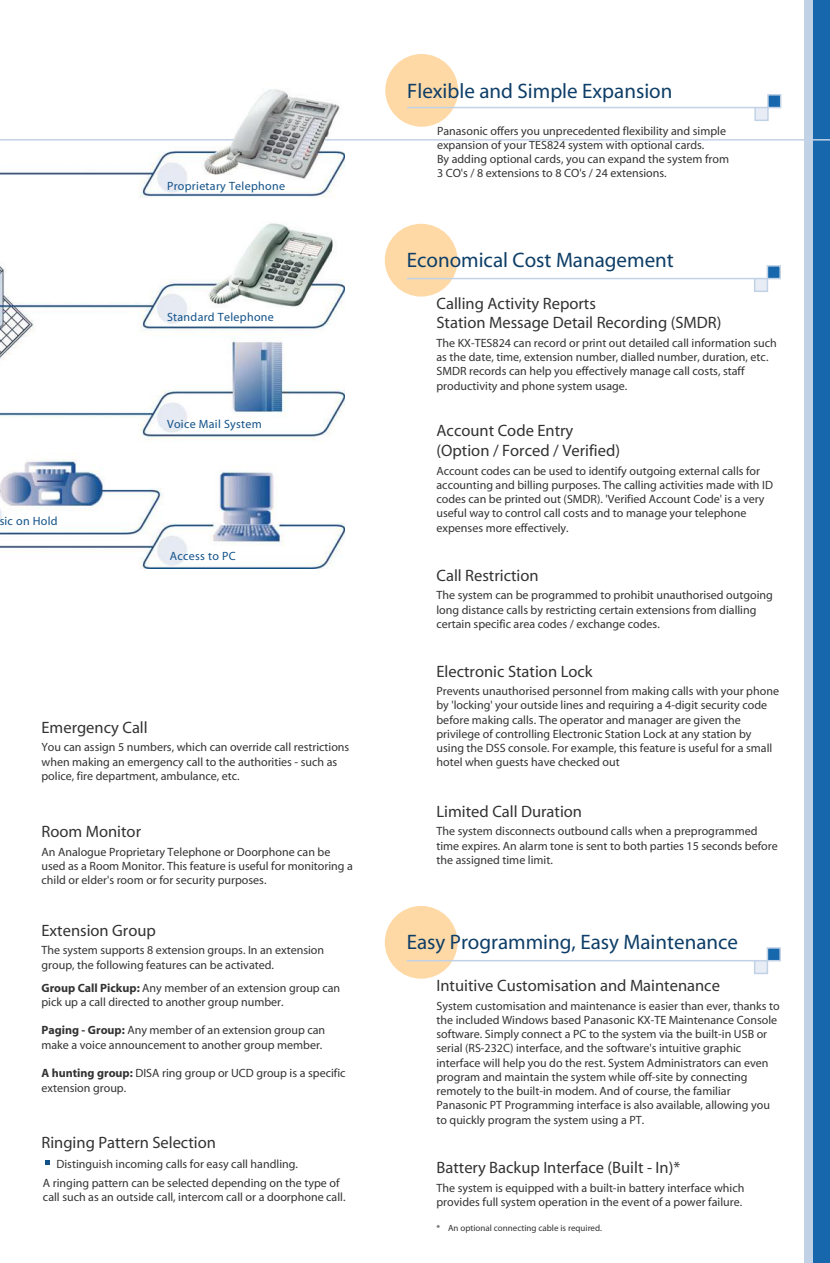
<style>
.page{position:relative;width:830px;height:1263px;background:#fff}
.page>*{position:absolute;margin:0;border:0;box-sizing:border-box;transform-origin:0 0}
.t1{font:21px "Myriad";color:#0e3e67}
.t2{font:16.5px/19.5px "Myriad";color:#333}
.t3{font:12px/14.2px "Myriad";color:#333}
.t4{font:12px "Myriad";letter-spacing:.025em;color:#125289}
.t5{font:9px "Myriad";color:#333}
.s1{font-weight:700}
</style>
<div class="page">
<img style="left:0;top:89px;width:345px;height:480px">
<div style="left:804px;top:0;width:25px;height:1263px;background:#c2d2e6"></div>
<div style="left:812px;top:0;width:17px;height:1263px;background:#1767ac"></div>
<div style="left:385px;top:54px;width:73px;height:73px;background:#fed9a6;border-radius:50%"></div>
<div style="left:384px;top:224px;width:73px;height:73px;background:#fed9a6;border-radius:50%"></div>
<svg style="left:406px;top:264px;width:375px;height:29px"></svg>
<div style="left:384px;top:906px;width:73px;height:73px;background:#fed9a6;border-radius:50%"></div>
<svg style="left:406px;top:946px;width:375px;height:29px"></svg>
<svg style="left:45px;top:1160px;width:4px;height:5px"></svg>
<svg style="left:407px;top:94px;width:374px;height:28px"></svg>
<hr style="left:325px;top:139px;width:504px;height:2px;background:#c2d2e6">
<hr style="left:0;top:139px;width:234px;height:2px;background:#c2d2e6">
<p class="t4" style="left:167px;top:180px;width:119px">Proprietary Telephone</p>
<p class="t4" style="left:167px;top:311px;width:108px">Standard Telephone</p>
<p class="t4" style="left:-1px;top:515px;width:60px">sic on Hold</p>
<p class="t4" style="left:167px;top:418px;width:96px">Voice Mail System</p>
<p class="t4" style="left:170px;top:550px;width:67px">Access to PC</p>
<h2 class="t2" style="left:41px;top:718px;width:108px">Emergency Call</h2>
<p class="t3" style="left:41px;top:741px;width:309px">You can assign 5 numbers, which can override call restrictions when making an emergency call to the authorities - such as police, fire department, ambulance, etc.</p>
<h2 class="t2" style="left:41px;top:823px;width:101px">Room Monitor</h2>
<p class="t3" style="left:41px;top:845px;width:313px">An Analogue Proprietary Telephone or Doorphone can be used as a Room Monitor. This feature is useful for monitoring a child or elder's room or for security purposes.</p>
<h2 class="t2" style="left:41px;top:921px;width:116px">Extension Group</h2>
<p class="t3" style="left:41px;top:944px;width:284px">The system supports 8 extension groups. In an extension group, the following features can be activated.</p>
<p class="t3" style="left:41px;top:981px;width:300px"><span class="s1">Group Call Pickup:</span> Any member of an extension group can pick up a call directed to another group number.</p>
<p class="t3" style="left:41px;top:1024px;width:285px"><span class="s1">Paging - Group:</span> Any member of an extension group can make a voice announcement to another group member.</p>
<p class="t3" style="left:41px;top:1067px;width:305px"><span class="s1">A hunting group:</span> DISA ring group or UCD group is a specific extension group.</p>
<h2 class="t2" style="left:41px;top:1133px;width:176px">Ringing Pattern Selection</h2>
<p class="t3" style="left:43px;top:1155px;width:298px;line-height:18.6px;text-indent:14px">Distinguish incoming calls for easy call handling.<br>A ringing pattern can be selected depending on the type of</p>
<p class="t3" style="left:43px;top:1190px;width:304px">call such as an outside call, intercom call or a doorphone call.</p>
<h1 class="t1" style="left:407px;top:80px;width:267px">Flexible and Simple Expansion</h1>
<p class="t3" style="left:437px;top:124px;width:293px">Panasonic offers you unprecedented flexibility and simple expansion of your TES824 system with optional cards.<br>By adding optional cards, you can expand the system from 3 CO's / 8 extensions to 8 CO's / 24 extensions.</p>
<h1 class="t1" style="left:406px;top:250px;width:268px">Economical Cost Management</h1>
<h2 class="t2" style="left:436px;top:294px;width:286px">Calling Activity Reports<br>Station Message Detail Recording (SMDR)</h2>
<p class="t3" style="left:436px;top:336px;width:342px">The KX-TES824 can record or print out detailed call information such as the date, time, extension number, dialled number, duration, etc.<br>SMDR records can help you effectively manage call costs, staff productivity and phone system usage.</p>
<h2 class="t2" style="left:436px;top:422px;width:185px">Account Code Entry (Option / Forced / Verified)</h2>
<p class="t3" style="left:436px;top:464px;width:338px">Account codes can be used to identify outgoing external calls for accounting and billing purposes. The calling activities made with ID codes can be printed out (SMDR). 'Verified Account Code' is a very useful way to control call costs and to manage your telephone expenses more effectively.</p>
<h2 class="t2" style="left:436px;top:566px;width:104px">Call Restriction</h2>
<p class="t3" style="left:436px;top:589px;width:338px">The system can be programmed to prohibit unauthorised outgoing long distance calls by restricting certain extensions from dialling certain specific area codes / exchange codes.</p>
<h2 class="t2" style="left:436px;top:662px;width:158px">Electronic Station Lock</h2>
<p class="t3" style="left:436px;top:685px;width:344px">Prevents unauthorised personnel from making calls with your phone by 'locking' your outside lines and requiring a 4-digit security code before making calls. The operator and manager are given the privilege of controlling Electronic Station Lock at any station by using the DSS console. For example, this feature is useful for a small hotel when guests have checked out</p>
<h2 class="t2" style="left:436px;top:802px;width:147px">Limited Call Duration</h2>
<p class="t3" style="left:436px;top:825px;width:342px">The system disconnects outbound calls when a preprogrammed time expires. An alarm tone is sent to both parties 15 seconds before the assigned time limit.</p>
<h1 class="t1" style="left:406px;top:932px;width:333px">Easy Programming, Easy Maintenance</h1>
<h2 class="t2" style="left:436px;top:976px;width:285px">Intuitive Customisation and Maintenance</h2>
<p class="t3" style="left:436px;top:999px;width:344px">System customisation and maintenance is easier than ever, thanks to the included Windows based Panasonic KX-TE Maintenance Console software. Simply connect a PC to the system via the built-in USB or serial (RS-232C) interface, and the software's intuitive graphic interface will help you do the rest. System Administrators can even program and maintain the system while off-site by connecting remotely to the built-in modem. And of course, the familiar Panasonic PT Programming interface is also available, allowing you to quickly program the system using a PT.</p>
<h2 class="t2" style="left:436px;top:1158px;width:245px">Battery Backup Interface (Built - In)*</h2>
<p class="t3" style="left:436px;top:1181px;width:309px">The system is equipped with a built-in battery interface which provides full system operation in the event of a power failure.</p>
<p class="t5" style="left:436px;top:1223px;width:167px">* An optional connecting cable is required.</p>
</div>
